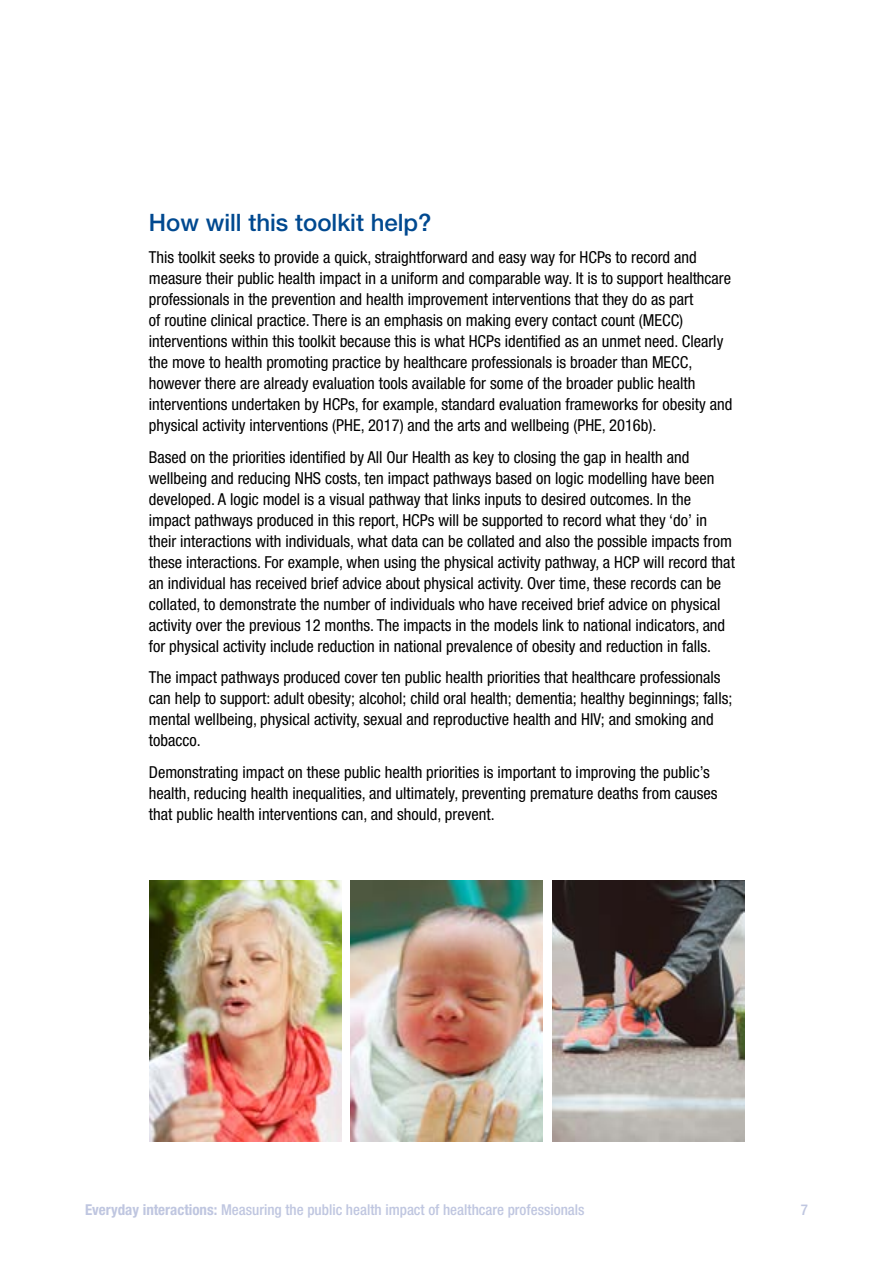
<style>
.page{position:relative;width:893px;height:1263px;background:#fff}
.page>*{position:absolute;margin:0;border:0;box-sizing:border-box;transform-origin:0 0}
.t1{font:500 24px "Helvetica Neue";color:#004990}
.t2{font:condensed 16.5px/21px "Helvetica Neue";color:#000}
.t3{font:500 condensed 15px "Helvetica Neue";color:#bfc6e0}
.s1{font-weight:700}
</style>
<div class="page">
<img style="left:351px;top:880px;width:191px;height:262px">
<img style="left:553px;top:880px;width:191px;height:262px">
<img style="left:150px;top:880px;width:191px;height:262px">
<h1 class="t1" style="left:149px;top:208px;width:284px">How will this toolkit help?</h1>
<p class="t2" style="left:149px;top:246px;width:585px">This toolkit seeks to provide a quick, straightforward and easy way for HCPs to record and measure their public health impact in a uniform and comparable way. It is to support healthcare professionals in the prevention and health improvement interventions that they do as part<br>of routine clinical practice. There is an emphasis on making every contact count (MECC) interventions within this toolkit because this is what HCPs identified as an unmet need. Clearly the move to health promoting practice by healthcare professionals is broader than MECC, however there are already evaluation tools available for some of the broader public health interventions undertaken by HCPs, for example, standard evaluation frameworks for obesity and physical activity interventions (PHE, 2017) and the arts and wellbeing (PHE, 2016b).</p>
<p class="t2" style="left:149px;top:446px;width:588px">Based on the priorities identified by All Our Health as key to closing the gap in health and wellbeing and reducing NHS costs, ten impact pathways based on logic modelling have been developed. A logic model is a visual pathway that links inputs to desired outcomes. In the impact pathways produced in this report, HCPs will be supported to record what they ‘do’ in their interactions with individuals, what data can be collated and also the possible impacts from these interactions. For example, when using the physical activity pathway, a HCP will record that an individual has received brief advice about physical activity. Over time, these records can be collated, to demonstrate the number of individuals who have received brief advice on physical activity over the previous 12 months. The impacts in the models link to national indicators, and for physical activity include reduction in national prevalence of obesity and reduction in falls.</p>
<p class="t2" style="left:149px;top:667px;width:585px">The impact pathways produced cover ten public health priorities that healthcare professionals can help to support: adult obesity; alcohol; child oral health; dementia; healthy beginnings; falls; mental wellbeing, physical activity, sexual and reproductive health and HIV; and smoking and tobacco.</p>
<p class="t2" style="left:149px;top:761px;width:570px">Demonstrating impact on these public health priorities is important to improving the public’s health, reducing health inequalities, and ultimately, preventing premature deaths from causes that public health interventions can, and should, prevent.</p>
<p class="t3" style="left:85px;top:1201px;width:501px"><span class="s1">Everyday interactions:</span> Measuring the public health impact of healthcare professionals</p>
<p class="t3" style="left:801px;top:1201px;width:9px">7</p>
</div>
